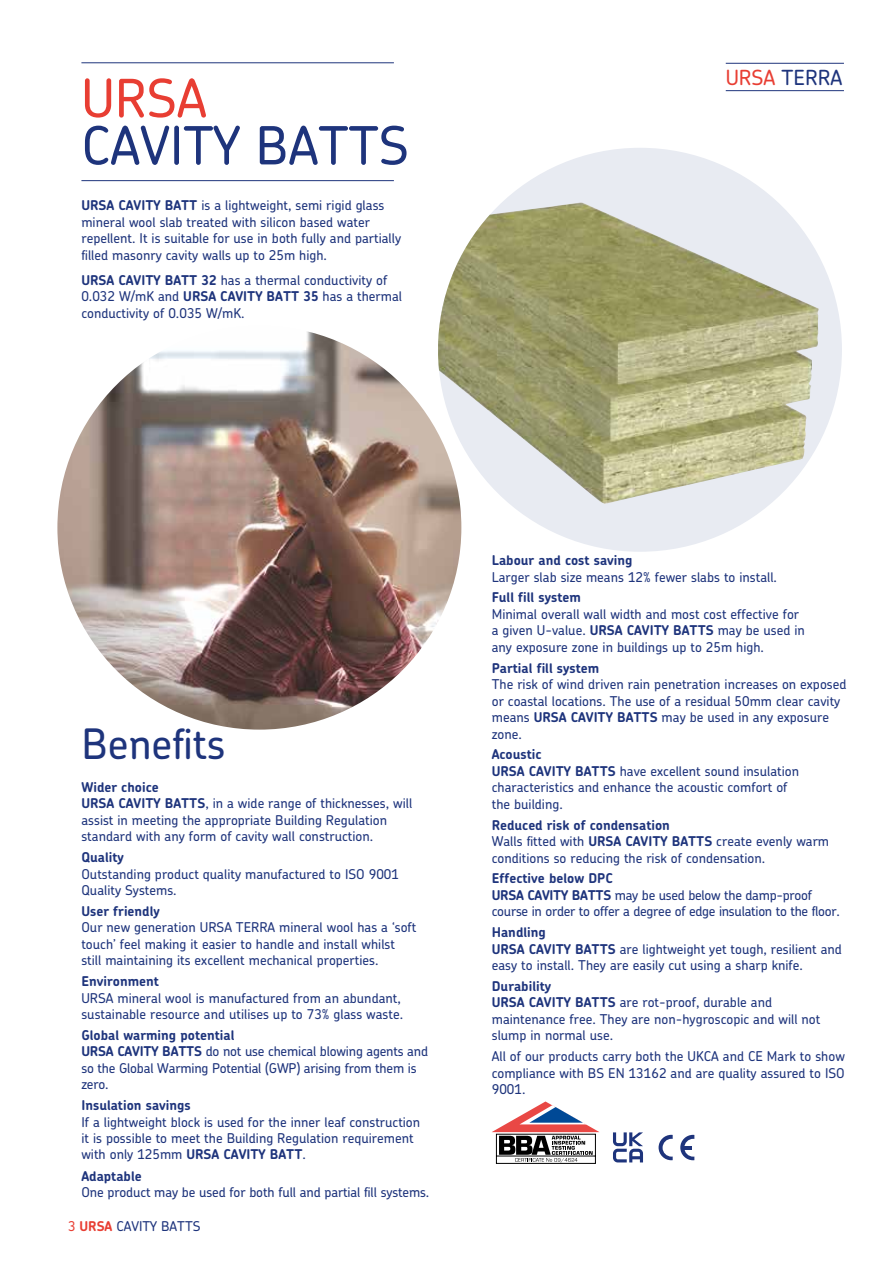
<style>
.page{position:relative;width:893px;height:1263px;background:#fff}
.page>*{position:absolute;margin:0;border:0;box-sizing:border-box;transform-origin:0 0}
.t1{font:500 52.5px "Chevin Pro";color:#1e347c}
.t2{font:500 52.5px "Chevin Pro";color:#e83e33}
.t3{font:500 42px "Chevin Pro";color:#1e347c}
.t4{font:500 20.85px "Chevin Pro";color:#1e347c}
.t5{font:500 13.5px/16.5px "Chevin Pro";color:#1e347c}
.t6{font:500 13.5px/16.5px "Chevin Pro";letter-spacing:-.02em;color:#1e347c}
.t7{font:700 13.5px "Chevin Pro";color:#1e347c}
.s1{font-weight:700}
.s2{color:#e83e33}
.s3{font-weight:700;color:#e83e33}
</style>
<div class="page">
<div style="left:438px;top:148px;width:404px;height:404px;background:#e8ebf2;border-radius:50%"></div>
<img style="left:438px;top:202px;width:381px;height:302px">
<img style="left:57px;top:326px;width:404px;height:404px;border-radius:202px">
<svg style="left:492px;top:1101px;width:108px;height:63px"></svg>
<hr style="left:81px;top:62px;width:313px;height:1px;background:#1e347c">
<hr style="left:81px;top:180px;width:313px;height:1px;background:#1e347c">
<hr style="left:726px;top:63px;width:118px;height:1px;background:#1e347c">
<hr style="left:726px;top:90px;width:118px;height:1px;background:#1e347c">
<svg style="left:659px;top:1135px;width:14px;height:25px"></svg>
<svg style="left:680px;top:1135px;width:14px;height:25px"></svg>
<svg style="left:613px;top:1132px;width:30px;height:30px"></svg>
<h1 class="t2" style="left:81px;top:63px;width:127px">URSA</h1>
<h1 class="t1" style="left:81px;top:110px;width:329px">CAVITY BATTS</h1>
<p class="t5" style="left:81px;top:197px;width:321px"><span class="s1">URSA CAVITY BATT</span> is a lightweight, semi rigid glass mineral wool slab treated with silicon based water repellent. It is suitable for use in both fully and partially filled masonry cavity walls up to 25m high.</p>
<p class="t5" style="left:81px;top:271px;width:322px"><span class="s1">URSA CAVITY BATT 32</span> has a thermal conductivity of<br>0.032 W/mK and <span class="s1">URSA CAVITY BATT 35</span> has a thermal conductivity of 0.035 W/mK.</p>
<h3 class="t4" style="left:726px;top:63px;width:118px"><span class="s2">URSA</span> TERRA</h3>
<h2 class="t3" style="left:81px;top:715px;width:145px">Benefits</h2>
<p class="t5" style="left:81px;top:778px;width:332px"><span class="s1">Wider choice<br>URSA CAVITY BATTS</span>, in a wide range of thicknesses, will assist in meeting the appropriate Building Regulation standard with any form of cavity wall construction.</p>
<p class="t7" style="left:81px;top:849px;width:44px">Quality</p>
<p class="t5" style="left:81px;top:865px;width:319px">Outstanding product quality manufactured to ISO 9001<br>Quality Systems.</p>
<p class="t7" style="left:81px;top:903px;width:80px">User friendly</p>
<p class="t5" style="left:81px;top:919px;width:336px">Our new generation URSA TERRA mineral wool has a ‘soft touch’ feel making it easier to handle and install whilst still maintaining its excellent mechanical properties.</p>
<p class="t7" style="left:81px;top:973px;width:79px">Environment</p>
<p class="t5" style="left:81px;top:989px;width:323px">URSA mineral wool is manufactured from an abundant, sustainable resource and utilises up to 73% glass waste.</p>
<p class="t5" style="left:81px;top:1026px;width:348px"><span class="s1">Global warming potential<br>URSA CAVITY BATTS</span> do not use chemical blowing agents and so the Global Warming Potential (GWP) arising from them is zero.</p>
<p class="t7" style="left:81px;top:1097px;width:111px">Insulation savings</p>
<p class="t5" style="left:81px;top:1113px;width:340px">If a lightweight block is used for the inner leaf construction it is possible to meet the Building Regulation requirement with only 125mm <span class="s1">URSA CAVITY BATT</span>.</p>
<p class="t7" style="left:81px;top:1168px;width:62px">Adaptable</p>
<p class="t5" style="left:81px;top:1183px;width:349px">One product may be used for both full and partial fill systems.</p>
<p class="t5" style="left:68px;top:1218px;width:134px"><span class="s2">3</span> <span class="s3">URSA</span> CAVITY BATTS</p>
<p class="t7" style="left:492px;top:552px;width:142px">Labour and cost saving</p>
<p class="t5" style="left:492px;top:568px;width:287px">Larger slab size means 12% fewer slabs to install.</p>
<p class="t7" style="left:492px;top:590px;width:91px">Full fill system</p>
<p class="t5" style="left:492px;top:605px;width:315px">Minimal overall wall width and most cost effective for a given U-value. <span class="s1">URSA CAVITY BATTS</span> may be used in any exposure zone in buildings up to 25m high.</p>
<p class="t7" style="left:492px;top:660px;width:109px">Partial fill system</p>
<p class="t5" style="left:492px;top:675px;width:356px">The risk of wind driven rain penetration increases on exposed or coastal locations. The use of a residual 50mm clear cavity means <span class="s1">URSA CAVITY BATTS</span> may be used in any exposure zone.</p>
<p class="t5" style="left:492px;top:746px;width:309px"><span class="s1">Acoustic<br>URSA CAVITY BATTS</span> have excellent sound insulation characteristics and enhance the acoustic comfort of the building.</p>
<p class="t5" style="left:492px;top:816px;width:339px"><span class="s1">Reduced risk of condensation<br></span>Walls fitted with <span class="s1">URSA CAVITY BATTS</span> create evenly warm conditions so reducing the risk of condensation.</p>
<p class="t6" style="left:492px;top:870px;width:350px"><span class="s1">Effective below DPC<br>URSA CAVITY BATTS</span> may be used below the damp-proof course in order to offer a degree of edge insulation to the floor.</p>
<p class="t5" style="left:492px;top:923px;width:352px"><span class="s1">Handling<br>URSA CAVITY BATTS</span> are lightweight yet tough, resilient and easy to install. They are easily cut using a sharp knife.</p>
<p class="t5" style="left:492px;top:977px;width:330px"><span class="s1">Durability<br>URSA CAVITY BATTS</span> are rot-proof, durable and maintenance free. They are non-hygroscopic and will not slump in normal use.</p>
<p class="t5" style="left:492px;top:1047px;width:355px;text-align:justify">All of our products carry both the UKCA and CE Mark to show compliance with BS EN 13162 and are quality assured to ISO 9001.</p>
</div>
